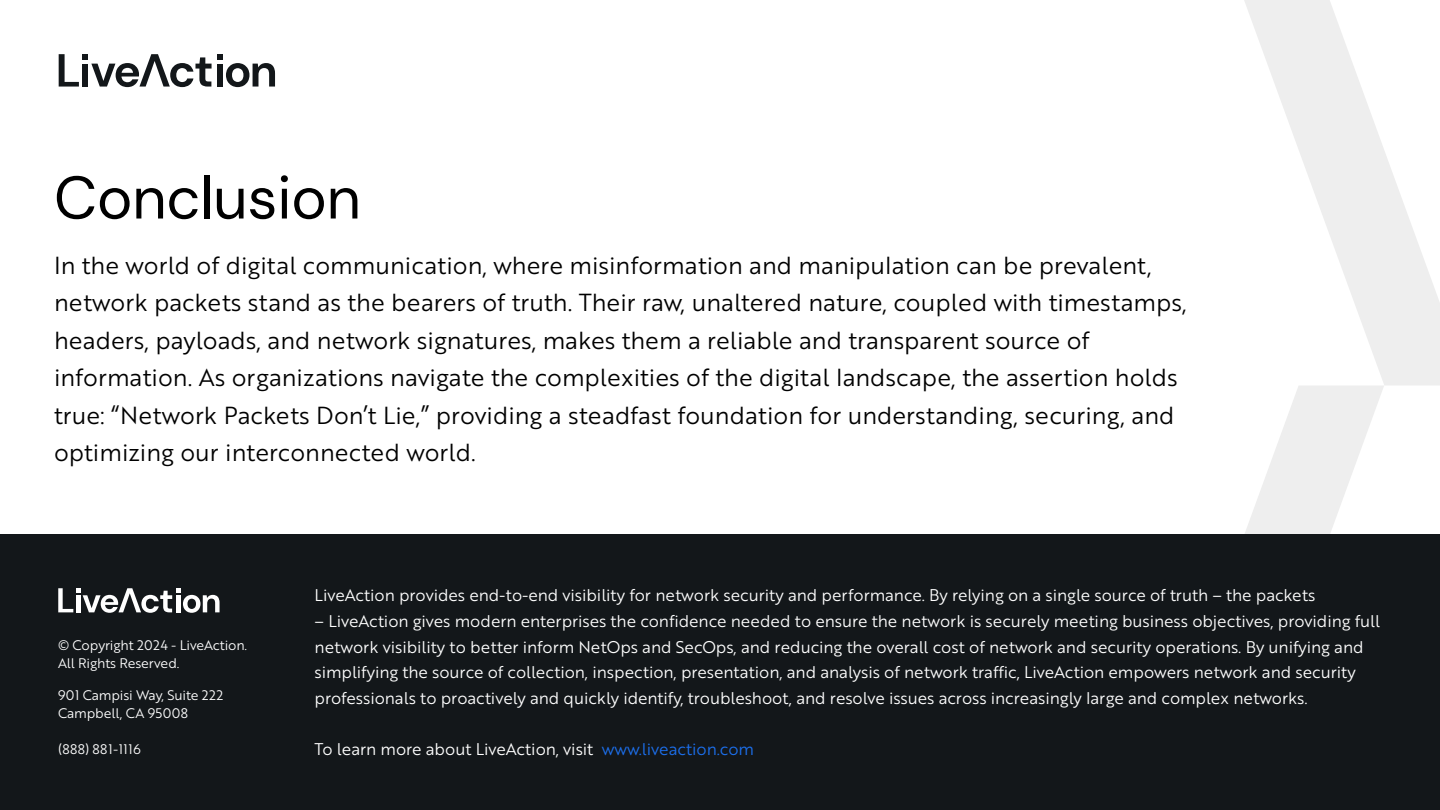
<style>
.page{position:relative;width:1440px;height:810px;background:#fff}
.page>*{position:absolute;margin:0;border:0;box-sizing:border-box;transform-origin:0 0}
.t1{font:60px "DM Sans";letter-spacing:-.005em;color:#000}
.t2{font:24px/37.5px "Brother 1816 Book";color:#000}
.t3{font:16.5px/25.8px "Brother 1816 Book";letter-spacing:-.005em;color:#fff}
.t4{font:13.5px/18px "Brother 1816 Book";letter-spacing:-.01em;color:#fff}
.t5{font:13.5px "Brother 1816 Book";letter-spacing:.03em;color:#fff}
.s1{color:#1c6fec}
</style>
<div class="page">
<svg style="left:1244px;top:0;width:196px;height:385px"></svg>
<svg style="left:1245px;top:386px;width:139px;height:148px;fill:#eee"></svg>
<div style="left:0;top:534px;width:1440px;height:276px;background:#13171a"></div>
<svg style="left:58px;top:588px;width:162px;height:25px"></svg>
<svg style="left:59px;top:54px;width:216px;height:33px"></svg>
<h1 class="t1" style="left:54px;top:160px;width:308px">Conclusion</h1>
<p class="t2" style="left:54px;top:245px;width:1134px">In the world of digital communication, where misinformation and manipulation can be prevalent, network packets stand as the bearers of truth. Their raw, unaltered nature, coupled with timestamps, headers, payloads, and network signatures, makes them a reliable and transparent source of information. As organizations navigate the complexities of the digital landscape, the assertion holds true: “Network Packets Don’t Lie,” providing a steadfast foundation for understanding, securing, and optimizing our interconnected world.</p>
<p class="t4" style="left:58px;top:636px;width:191px">© Copyright 2024 - LiveAction.<br>All Rights Reserved.</p>
<p class="t4" style="left:58px;top:685px;width:167px">901 Campisi Way, Suite 222<br>Campbell, CA 95008</p>
<p class="t5" style="left:58px;top:739px;width:84px">(888) 881-1116</p>
<p class="t3" style="left:315px;top:582px;width:1002px">LiveAction provides end-to-end visibility for network security and performance. By relying on a single source of truth – the packets</p>
<p class="t3" style="left:315px;top:607px;width:1067px">– LiveAction gives modern enterprises the confidence needed to ensure the network is securely meeting business objectives, providing full network visibility to better inform NetOps and SecOps, and reducing the overall cost of network and security operations. By unifying and simplifying the source of collection, inspection, presentation, and analysis of network traffic, LiveAction empowers network and security professionals to proactively and quickly identify, troubleshoot, and resolve issues across increasingly large and complex networks.</p>
<p class="t3" style="left:315px;top:736px;width:441px">To learn more about LiveAction, visit <span class="s1">www.liveaction.com</span></p>
</div>
